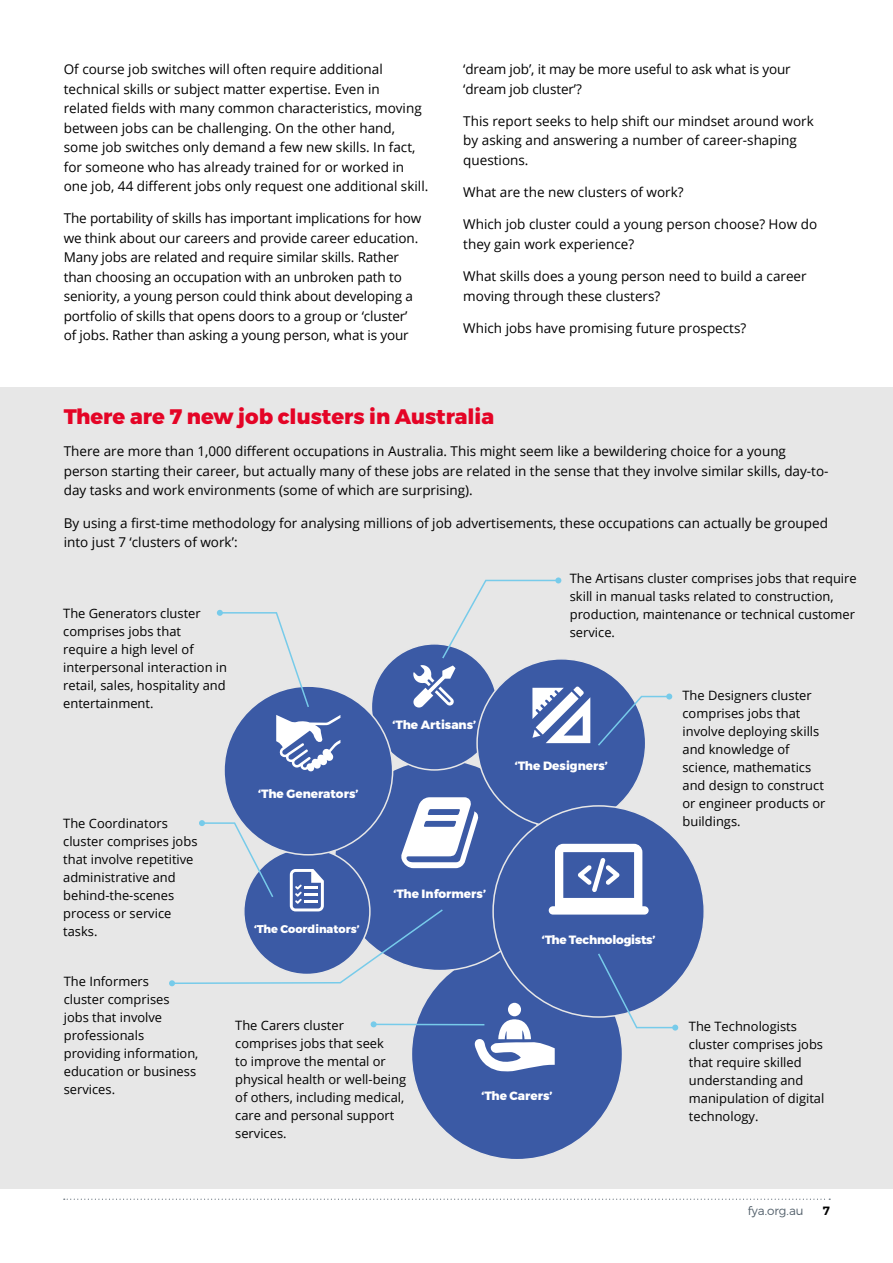
<style>
.page{position:relative;width:893px;height:1263px;background:#fff}
.page>*{position:absolute;margin:0;border:0;box-sizing:border-box;transform-origin:0 0}
.t1{font:800 21px "Montserrat";color:#e40426}
.t2{font:13.5px/19.5px "Open Sans";color:#000}
.t3{font:12.9px/18px "Open Sans";color:#000}
.t4{font:800 12px "Montserrat";color:#fff}
.t5{font:800 12px "Montserrat";letter-spacing:-.02em;color:#fff}
.t6{font:300 12px "Montserrat";color:#54616c}
.t7{font:600 12px "Montserrat";color:#000}
.t8{font:800 11.25px "Montserrat";color:#fff}
</style>
<div class="page">
<div style="left:0;top:387px;width:893px;height:801px;background:#e7e7e7"></div>
<svg style="left:64px;top:1198px;width:766px;height:2px"></svg>
<div style="left:411px;top:948px;width:211px;height:212px;background:#3b5aa5;border-radius:50%"></div>
<div style="left:508px;top:1003px;width:13px;height:13px;background:#fff;border-radius:50%"></div>
<svg style="left:473px;top:1019px;width:82px;height:53px"></svg>
<div style="left:334px;top:759px;width:211px;height:211px;background:#3b5aa5;border-radius:50%"></div>
<div style="left:371px;top:644px;width:126px;height:126px;background:#3b5aa5;border-radius:50%"></div>
<div style="left:477px;top:659px;width:169px;height:168px;background:#3b5aa5;border-radius:50%"></div>
<div style="left:493px;top:806px;width:211px;height:211px;background:#3b5aa5;border-radius:50%"></div>
<svg style="left:549px;top:844px;width:100px;height:70px"></svg>
<svg style="left:597px;top:953px;width:81px;height:77px"></svg>
<svg style="left:413px;top:577px;width:177px;height:166px"></svg>
<svg style="left:598px;top:693px;width:74px;height:54px"></svg>
<svg style="left:169px;top:797px;width:309px;height:189px"></svg>
<hr style="left:374px;top:1024px;width:110px;height:1px;background:#77cbea">
<svg style="left:371px;top:1021px;width:6px;height:6px"></svg>
<div style="left:224px;top:686px;width:169px;height:169px;background:#3b5aa5;border-radius:50%"></div>
<svg style="left:276px;top:715px;width:64px;height:57px"></svg>
<svg style="left:217px;top:610px;width:93px;height:99px"></svg>
<p class="t2" style="left:64px;top:59px;width:366px">Of course job switches will often require additional technical skills or subject matter expertise. Even in<br>related fields with many common characteristics, moving between jobs can be challenging. On the other hand, some job switches only demand a few new skills. In fact, for someone who has already trained for or worked in one job, 44 different jobs only request one additional skill.</p>
<p class="t2" style="left:64px;top:208px;width:359px">The portability of skills has important implications for how we think about our careers and provide career education.<br>Many jobs are related and require similar skills. Rather than choosing an occupation with an unbroken path to seniority, a young person could think about developing a portfolio of skills that opens doors to a group or ‘cluster’ of jobs. Rather than asking a young person, what is your</p>
<p class="t2" style="left:463px;top:59px;width:329px">‘dream job’, it may be more useful to ask what is your ‘dream job cluster’?</p>
<p class="t2" style="left:463px;top:111px;width:352px">This report seeks to help shift our mindset around work by asking and answering a number of career-shaping questions.</p>
<p class="t2" style="left:463px;top:182px;width:222px">What are the new clusters of work?</p>
<p class="t2" style="left:463px;top:214px;width:355px">Which job cluster could a young person choose? How do they gain work experience?</p>
<p class="t2" style="left:463px;top:266px;width:345px">What skills does a young person need to build a career moving through these clusters?</p>
<p class="t2" style="left:463px;top:318px;width:284px">Which jobs have promising future prospects?</p>
<h1 class="t1" style="left:64px;top:404px;width:432px">There are 7 new job clusters in Australia</h1>
<p class="t2" style="left:64px;top:441px;width:766px">There are more than 1,000 different occupations in Australia. This might seem like a bewildering choice for a young person starting their career, but actually many of these jobs are related in the sense that they involve similar skills, day-to&shy;day tasks and work environments (some of which are surprising).</p>
<p class="t2" style="left:64px;top:513px;width:766px">By using a first-time methodology for analysing millions of job advertisements, these occupations can actually be grouped into just 7 ‘clusters of work’:</p>
<p class="t3" style="left:63px;top:604px;width:165px">The Generators cluster comprises jobs that require a high level of interpersonal interaction in retail, sales, hospitality and entertainment.</p>
<p class="t3" style="left:63px;top:814px;width:136px">The Coordinators cluster comprises jobs that involve repetitive administrative and behind-the-scenes process or service tasks.</p>
<p class="t4" style="left:258px;top:786px;width:102px">‘The Generators’</p>
<p class="t8" style="left:254px;top:922px;width:107px">‘The Coordinators’</p>
<p class="t4" style="left:393px;top:717px;width:85px">‘The Artisans’</p>
<p class="t4" style="left:393px;top:886px;width:94px">‘The Informers’</p>
<p class="t3" style="left:570px;top:569px;width:288px">The Artisans cluster comprises jobs that require skill in manual tasks related to construction, production, maintenance or technical customer service.</p>
<p class="t4" style="left:515px;top:759px;width:95px">‘The Designers’</p>
<p class="t3" style="left:682px;top:686px;width:144px">The Designers cluster comprises jobs that involve deploying skills and knowledge of science, mathematics and design to construct or engineer products or buildings.</p>
<p class="t5" style="left:542px;top:932px;width:115px">‘The Technologists’</p>
<p class="t3" style="left:64px;top:972px;width:136px">The Informers<br>cluster comprises<br>jobs that involve professionals providing information, education or business services.</p>
<p class="t3" style="left:235px;top:1016px;width:172px">The Carers cluster comprises jobs that seek<br>to improve the mental or physical health or well-being of others, including medical, care and personal support services.</p>
<p class="t4" style="left:481px;top:1089px;width:73px">‘The Carers’</p>
<p class="t3" style="left:689px;top:1017px;width:137px">The Technologists cluster comprises jobs that require skilled understanding and manipulation of digital technology.</p>
<p class="t6" style="left:748px;top:1203px;width:58px">fya.org.au</p>
<p class="t7" style="left:823px;top:1203px;width:9px">7</p>
</div>
